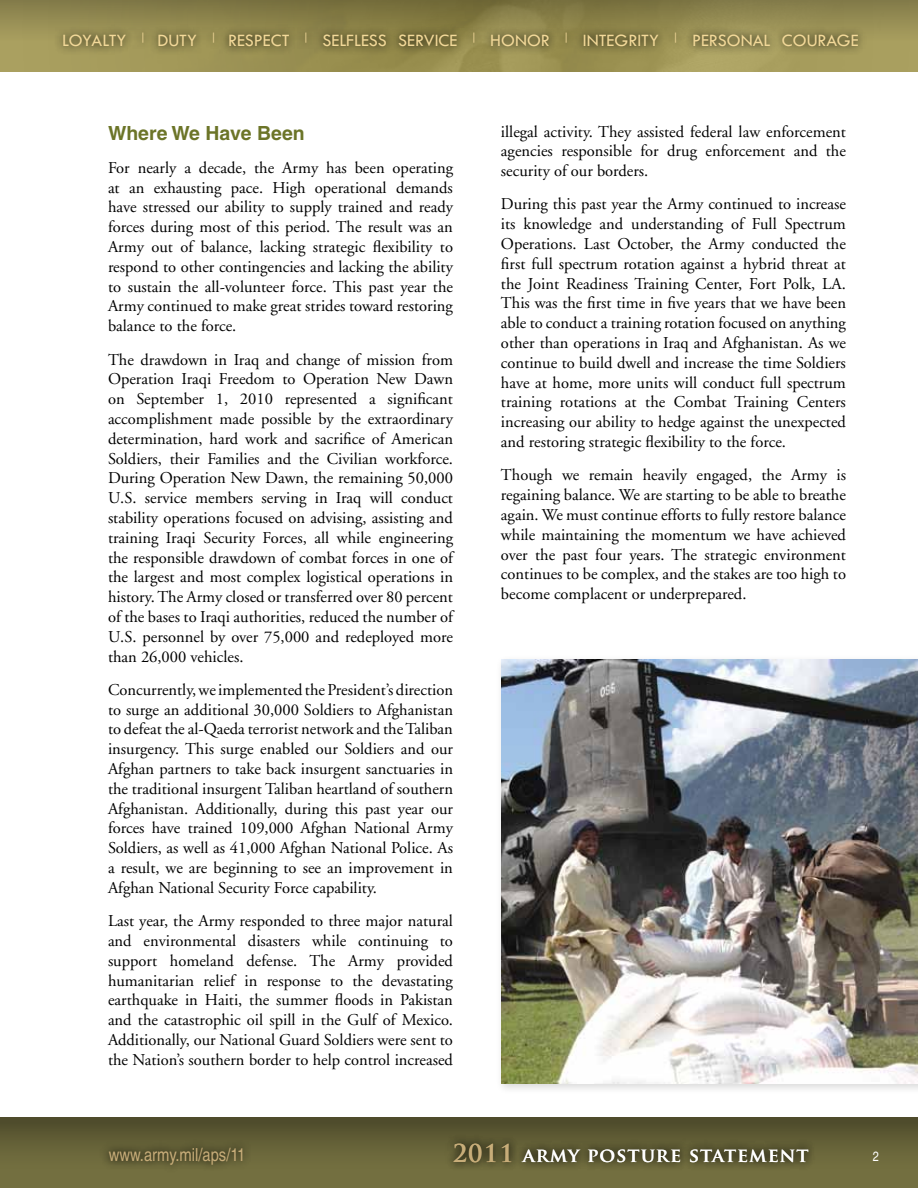
<style>
.page{position:relative;width:918px;height:1188px;background:#fff}
.page>*{position:absolute;margin:0;border:0;box-sizing:border-box;transform-origin:0 0}
.t1{font:700 19.5px "Helvetica";color:#6c7528}
.t2{font:700 19.2px "Trajan Pro";letter-spacing:.05em;color:#fff}
.t3{font:18px "Tw Cen";color:#f3d999}
.t4{font:condensed 18px "Helvetica";color:#c8ad79}
.t5{font:16.5px/19.8px "Adobe Garamond";color:#000;text-align:justify}
.t6{font:condensed 13.5px "Helvetica";color:#fff}
.s1{font-size:24px;color:#c8ad79}
</style>
<div class="page">
<div style="left:0;top:1117px;width:918px;height:71px;background:#736f40"></div>
<div style="left:0;top:1117px;width:918px;height:55px;background:linear-gradient(to bottom,#4e4b2b,#787442)"></div>
<svg style="left:0;top:42px;width:918px;height:30px;background:#a19758"></svg>
<svg style="left:0;top:0;width:918px;height:42px;background:#877f49"></svg>
<div style="left:443px;top:1133px;width:372px;height:38px;background:#000;opacity:.35"></div>
<svg style="left:53px;top:24px;width:814px;height:31px;background:#8c834b"></svg>
<svg style="left:99px;top:1138px;width:152px;height:34px;fill:#605d35"></svg>
<div style="left:496px;top:654px;width:422px;height:441px;background:#000;opacity:.15"></div>
<img style="left:501px;top:659px;width:417px;height:425px">
<p class="t3" style="left:62px;top:29px;width:798px">LOYALTY <sup>|</sup> DUTY <sup>|</sup> RESPECT <sup>|</sup> SELFLESS SERVICE <sup>|</sup> HONOR <sup>|</sup> INTEGRITY <sup>|</sup> PERSONAL COURAGE</p>
<p class="t1" style="left:108px;top:121px;width:198px">Where We Have Been</p>
<p class="t5" style="left:108px;top:158px;width:347px">For nearly a decade, the Army has been operating at an exhausting pace. High operational demands have stressed our ability to supply trained and ready forces during most of this period. The result was an Army out of balance, lacking strategic flexibility to respond to other contingencies and lacking the ability to sustain the all-volunteer force. This past year the Army continued to make great strides toward restoring balance to the force.</p>
<p class="t5" style="left:108px;top:350px;width:347px">The drawdown in Iraq and change of mission from Operation Iraqi Freedom to Operation New Dawn on September 1, 2010 represented a significant accomplishment made possible by the extraordinary determination, hard work and sacrifice of American Soldiers, their Families and the Civilian workforce.<br>During Operation New Dawn, the remaining 50,000<br>U.S. service members serving in Iraq will conduct stability operations focused on advising, assisting and training Iraqi Security Forces, all while engineering the responsible drawdown of combat forces in one of the largest and most complex logistical operations in history. The Army closed or transferred over 80 percent of the bases to Iraqi authorities, reduced the number of U.S. personnel by over 75,000 and redeployed more than 26,000 vehicles.</p>
<p class="t5" style="left:108px;top:680px;width:347px">Concurrently, we implemented the President’s direction to surge an additional 30,000 Soldiers to Afghanistan to defeat the al-Qaeda terrorist network and the Taliban insurgency. This surge enabled our Soldiers and our Afghan partners to take back insurgent sanctuaries in the traditional insurgent Taliban heartland of southern Afghanistan. Additionally, during this past year our forces have trained 109,000 Afghan National Army Soldiers, as well as 41,000 Afghan National Police. As a result, we are beginning to see an improvement in Afghan National Security Force capability.</p>
<p class="t5" style="left:108px;top:911px;width:347px">Last year, the Army responded to three major natural and environmental disasters while continuing to support homeland defense. The Army provided humanitarian relief in response to the devastating earthquake in Haiti, the summer floods in Pakistan and the catastrophic oil spill in the Gulf of Mexico.<br>Additionally, our National Guard Soldiers were sent to the Nation’s southern border to help control increased</p>
<p class="t5" style="left:501px;top:122px;width:346px">illegal activity. They assisted federal law enforcement agencies responsible for drug enforcement and the security of our borders.</p>
<p class="t5" style="left:501px;top:195px;width:347px">During this past year the Army continued to increase its knowledge and understanding of Full Spectrum Operations. Last October, the Army conducted the first full spectrum rotation against a hybrid threat at the Joint Readiness Training Center, Fort Polk, LA.<br>This was the first time in five years that we have been able to conduct a training rotation focused on anything other than operations in Iraq and Afghanistan. As we continue to build dwell and increase the time Soldiers have at home, more units will conduct full spectrum training rotations at the Combat Training Centers increasing our ability to hedge against the unexpected and restoring strategic flexibility to the force.</p>
<p class="t5" style="left:501px;top:466px;width:347px">Though we remain heavily engaged, the Army is regaining balance. We are starting to be able to breathe again. We must continue efforts to fully restore balance while maintaining the momentum we have achieved over the past four years. The strategic environment continues to be complex, and the stakes are too high to become complacent or underprepared.</p>
<p class="t2" style="left:453px;top:1143px;width:358px"><span class="s1">2011</span> ARMY POSTURE STATEMENT</p>
<p class="t4" style="left:109px;top:1144px;width:138px">www.army.mil/aps/11</p>
<p class="t6" style="left:873px;top:1149px;width:8px">2</p>
</div>
